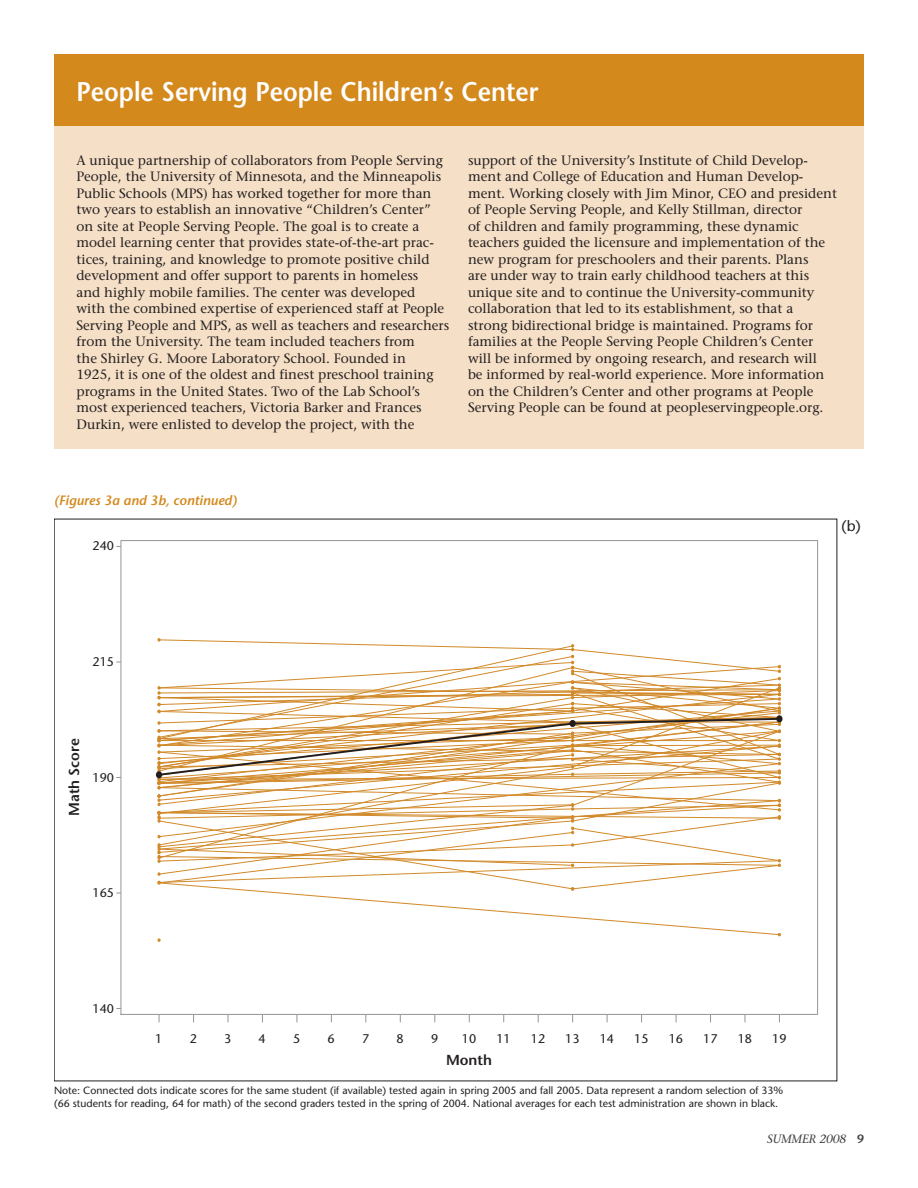
<style>
.page{position:relative;width:918px;height:1188px;background:#fff}
.page>*{position:absolute;margin:0;border:0;box-sizing:border-box;transform-origin:0 0}
.t1{font:600 27px "Stone Sans";color:#fff;scale:.9 1}
.t2{font:15px "Stone Sans";color:#231f20}
.t3{font:600 14.4px "Stone Sans";color:#231f20}
.t4{font:13.5px/16.5px "Stone Serif";color:#231f20}
.t5{font:italic 600 13.5px "Stone Sans";color:#d4891c}
.t6{font:12.6px "Stone Sans";color:#231f20}
.t7{font:italic 12px "Stone Serif";letter-spacing:-.015em;color:#404041}
.t8{font:10.5px/13.5px "Stone Sans";color:#231f20}
.s1{font-family:"Stone Sans";font-weight:600;font-style:normal}
</style>
<div class="page">
<svg style="left:117px;top:1008px;width:5px;height:7px"></svg>
<svg style="left:156px;top:638px;width:627px;height:304px"></svg>
<div style="left:54px;top:126px;width:810px;height:323px;background:#f5dfc6"></div>
<div style="left:54px;top:54px;width:810px;height:72px;background:#d4891c"></div>
<h1 class="t1" style="left:76px;top:81px;width:515px">People Serving People Children’s Center</h1>
<p class="t4" style="left:76px;top:153px;width:374px">A unique partnership of collaborators from People Serving People, the University of Minnesota, and the Minneapolis Public Schools (MPS) has worked together for more than two years to establish an innovative “Children’s Center” on site at People Serving People. The goal is to create a model learning center that provides state-of-the-art prac&shy;tices, training, and knowledge to promote positive child development and offer support to parents in homeless<br>and highly mobile families. The center was developed<br>with the combined expertise of experienced staff at People Serving People and MPS, as well as teachers and researchers from the University. The team included teachers from<br>the Shirley G. Moore Laboratory School. Founded in<br>1925, it is one of the oldest and finest preschool training programs in the United States. Two of the Lab School’s most experienced teachers, Victoria Barker and Frances Durkin, were enlisted to develop the project, with the</p>
<p class="t4" style="left:468px;top:153px;width:371px">support of the University’s Institute of Child Develop&shy;ment and College of Education and Human Develop&shy;ment. Working closely with Jim Minor, CEO and president of People Serving People, and Kelly Stillman, director<br>of children and family programming, these dynamic teachers guided the licensure and implementation of the new program for preschoolers and their parents. Plans<br>are under way to train early childhood teachers at this unique site and to continue the University-community collaboration that led to its establishment, so that a<br>strong bidirectional bridge is maintained. Programs for families at the People Serving People Children’s Center will be informed by ongoing research, and research will<br>be informed by real-world experience. More information on the Children’s Center and other programs at People Serving People can be found at peopleservingpeople.org.</p>
<p class="t5" style="left:54px;top:495px;width:184px">(Figures 3a and 3b, continued)</p>
<p class="t6" style="left:93px;top:541px;width:23px">240</p>
<p class="t6" style="left:93px;top:657px;width:23px">215</p>
<p class="t3" style="left:69px;top:816px;width:79px;rotate:-90deg">Math Score</p>
<p class="t6" style="left:93px;top:772px;width:23px">190</p>
<p class="t6" style="left:93px;top:888px;width:23px">165</p>
<p class="t6" style="left:93px;top:1004px;width:23px">140</p>
<p class="t6" style="left:155px;top:1034px;width:9px">1</p>
<p class="t6" style="left:190px;top:1034px;width:9px">2</p>
<p class="t6" style="left:496px;top:1034px;width:16px">11</p>
<p class="t6" style="left:531px;top:1034px;width:16px">12</p>
<p class="t6" style="left:565px;top:1034px;width:16px">13</p>
<p class="t6" style="left:600px;top:1034px;width:16px">14</p>
<p class="t6" style="left:634px;top:1034px;width:16px">15</p>
<p class="t6" style="left:669px;top:1034px;width:16px">16</p>
<p class="t6" style="left:703px;top:1034px;width:16px">17</p>
<p class="t6" style="left:738px;top:1034px;width:16px">18</p>
<p class="t6" style="left:772px;top:1034px;width:16px">19</p>
<p class="t6" style="left:224px;top:1034px;width:9px">3</p>
<p class="t6" style="left:259px;top:1034px;width:9px">4</p>
<p class="t6" style="left:293px;top:1034px;width:9px">5</p>
<p class="t6" style="left:328px;top:1034px;width:9px">6</p>
<p class="t6" style="left:362px;top:1034px;width:9px">7</p>
<p class="t6" style="left:397px;top:1034px;width:9px">8</p>
<p class="t6" style="left:431px;top:1034px;width:9px">9</p>
<p class="t6" style="left:462px;top:1034px;width:16px">10</p>
<p class="t3" style="left:446px;top:1055px;width:48px">Month</p>
<p class="t8" style="left:54px;top:1084px;width:731px">Note: Connected dots indicate scores for the same student (if available) tested again in spring 2005 and fall 2005. Data represent a random selection of 33% (66 students for reading, 64 for math) of the second graders tested in the spring of 2004. National averages for each test administration are shown in black.</p>
<p class="t2" style="left:841px;top:520px;width:21px">(b)</p>
<p class="t7" style="left:767px;top:1134px;width:98px">SUMMER 2008 <span class="s1">9</span></p>
</div>
